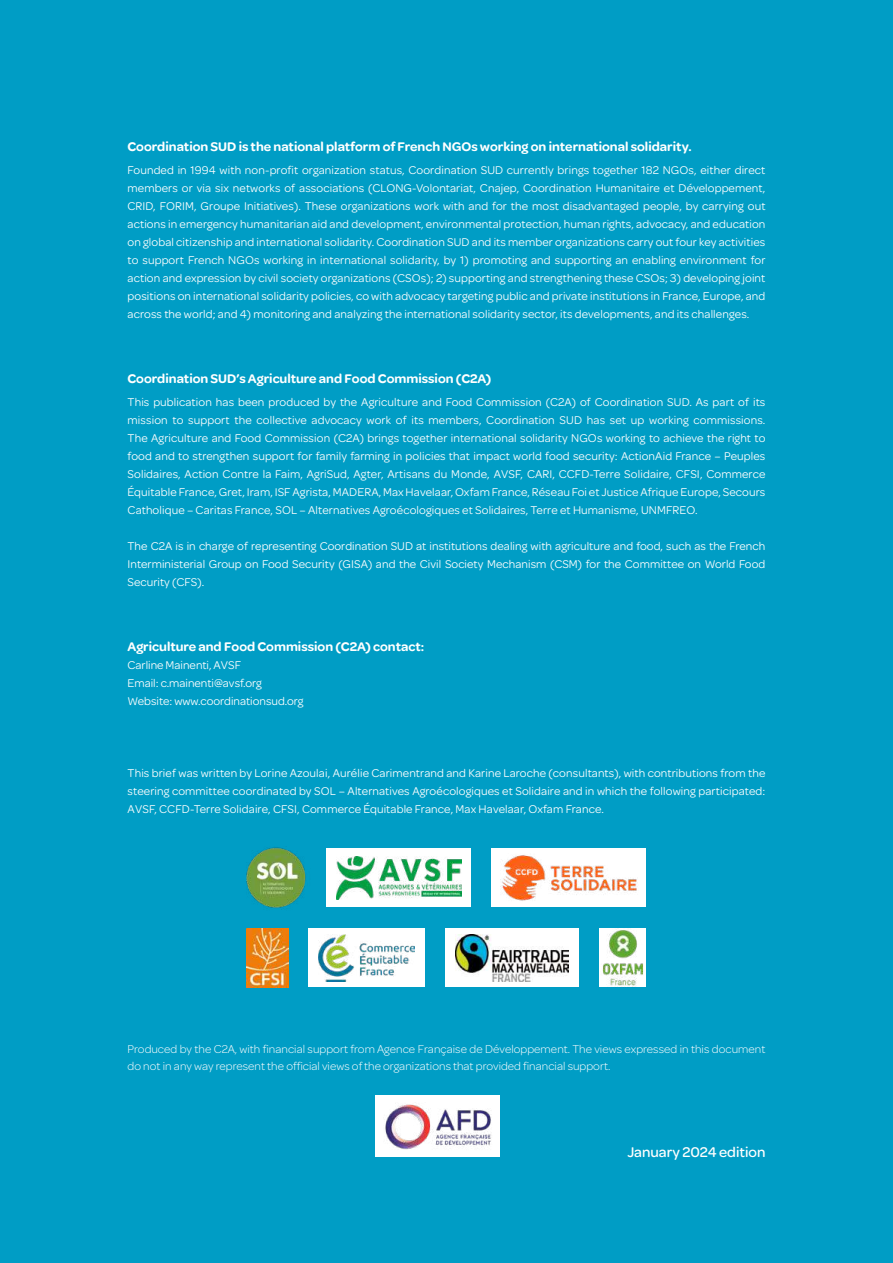
<style>
.page{position:relative;width:893px;height:1263px;background:#009dc5}
.page>*{position:absolute;margin:0;border:0;box-sizing:border-box;transform-origin:0 0}
.t1{font:500 15px "Omnes";color:#fff}
.t2{font:600 13.5px "Omnes";color:#fff}
.t3{font:12px/18px "Omnes";letter-spacing:.005em;color:#fff;text-align:justify}
.t4{font:300 12px/16.5px "Omnes";letter-spacing:.005em;color:#fff}
</style>
<div class="page">
<div style="left:376px;top:1095px;width:124px;height:62px;background:#fff"></div>
<img style="left:385px;top:1104px;width:106px;height:46px">
<img style="left:247px;top:847px;width:59px;height:63px">
<div style="left:326px;top:848px;width:145px;height:59px;background:#fff"></div>
<img style="left:336px;top:856px;width:125px;height:43px">
<div style="left:492px;top:848px;width:154px;height:59px;background:#fff"></div>
<img style="left:500px;top:855px;width:137px;height:46px">
<img style="left:247px;top:929px;width:41px;height:58px">
<div style="left:309px;top:929px;width:116px;height:58px;background:#fff"></div>
<img style="left:318px;top:934px;width:97px;height:47px">
<div style="left:445px;top:929px;width:134px;height:58px;background:#fff"></div>
<img style="left:455px;top:934px;width:113px;height:47px">
<div style="left:599px;top:929px;width:47px;height:58px;background:#fff"></div>
<img style="left:602px;top:930px;width:41px;height:57px">
<p class="t2" style="left:128px;top:137px;width:565px">Coordination SUD is the national platform of French NGOs working on international solidarity.</p>
<p class="t3" style="left:128px;top:160px;width:639px">Founded in 1994 with non-profit organization status, Coordination SUD currently brings together 182 NGOs, either direct members or via six networks of associations (CLONG-Volontariat, Cnajep, Coordination Humanitaire et Développement, CRID, FORIM, Groupe Initiatives). These organizations work with and for the most disadvantaged people, by carrying out actions in emergency humanitarian aid and development, environmental protection, human rights, advocacy, and education on global citizenship and international solidarity. Coordination SUD and its member organizations carry out four key activities to support French NGOs working in international solidarity, by 1) promoting and supporting an enabling environment for action and expression by civil society organizations (CSOs); 2) supporting and strengthening these CSOs; 3) developing joint positions on international solidarity policies, co with advocacy targeting public and private institutions in France, Europe, and across the world; and 4) monitoring and analyzing the international solidarity sector, its developments, and its challenges.</p>
<p class="t2" style="left:128px;top:369px;width:365px">Coordination SUD’s Agriculture and Food Commission (C2A)</p>
<p class="t3" style="left:128px;top:392px;width:639px">This publication has been produced by the Agriculture and Food Commission (C2A) of Coordination SUD. As part of its mission to support the collective advocacy work of its members, Coordination SUD has set up working commissions.<br>The Agriculture and Food Commission (C2A) brings together international solidarity NGOs working to achieve the right to food and to strengthen support for family farming in policies that impact world food security: ActionAid France – Peuples Solidaires, Action Contre la Faim, AgriSud, Agter, Artisans du Monde, AVSF, CARI, CCFD-Terre Solidaire, CFSI, Commerce Équitable France, Gret, Iram, ISF Agrista, MADERA, Max Havelaar, Oxfam France, Réseau Foi et Justice Afrique Europe, Secours Catholique – Caritas France, SOL – Alternatives Agroécologiques et Solidaires, Terre et Humanisme, UNMFREO.</p>
<p class="t3" style="left:128px;top:536px;width:639px">The C2A is in charge of representing Coordination SUD at institutions dealing with agriculture and food, such as the French Interministerial Group on Food Security (GISA) and the Civil Society Mechanism (CSM) for the Committee on World Food Security (CFS).</p>
<p class="t2" style="left:128px;top:637px;width:298px">Agriculture and Food Commission (C2A) contact:</p>
<p class="t3" style="left:128px;top:655px;width:177px;text-align:left">Carline Mainenti, AVSF<br>Email: c.mainenti@avsf.org<br>Website: www.coordinationsud.org</p>
<p class="t3" style="left:128px;top:764px;width:639px">This brief was written by Lorine Azoulai, Aurélie Carimentrand and Karine Laroche (consultants), with contributions from the steering committee coordinated by SOL – Alternatives Agroécologiques et Solidaire and in which the following participated:<br>AVSF, CCFD-Terre Solidaire, CFSI, Commerce Équitable France, Max Havelaar, Oxfam France.</p>
<p class="t4" style="left:128px;top:1040px;width:639px">Produced by the C2A, with financial support from Agence Française de Développement. The views expressed in this document do not in any way represent the official views of the organizations that provided financial support.</p>
<p class="t1" style="left:627px;top:1141px;width:140px">January 2024 edition</p>
</div>
